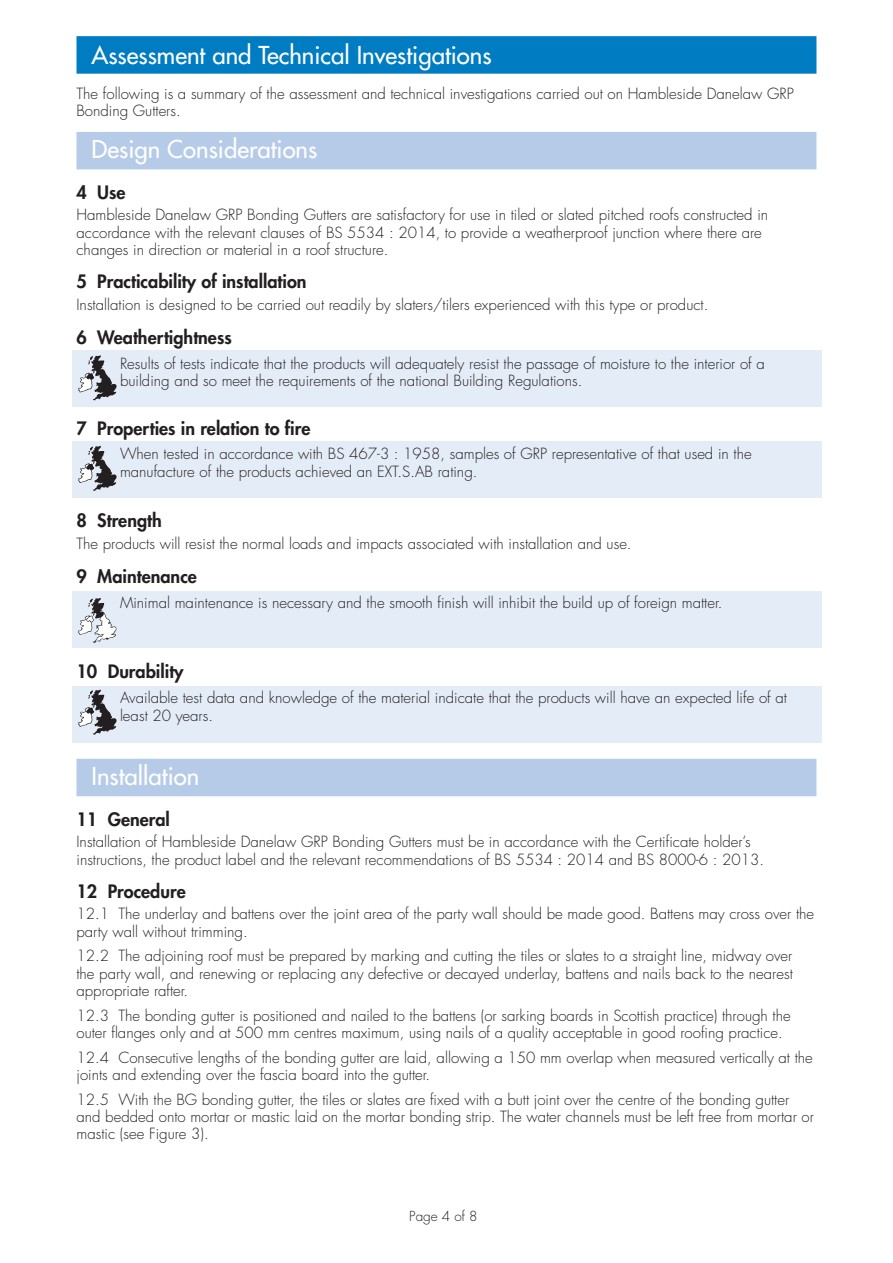
<style>
.page{position:relative;width:893px;height:1263px;background:#fff}
.page>*{position:absolute;margin:0;border:0;box-sizing:border-box;transform-origin:0 0}
.t1{font:24px "Futura";color:#fff}
.t2{font:800 18px "Futura";color:#231f20}
.t3{font:300 15px/17.2px "Futura";color:#231f20}
.t4{font:300 13.5px "Futura";color:#231f20}
</style>
<div class="page">
<div style="left:72px;top:442px;width:749px;height:56px;background:#e4ecf7"></div>
<div style="left:72px;top:591px;width:749px;height:56px;background:#e4ecf7"></div>
<div style="left:72px;top:351px;width:749px;height:56px;background:#e4ecf7"></div>
<div style="left:72px;top:686px;width:749px;height:56px;background:#e4ecf7"></div>
<div style="left:76px;top:36px;width:740px;height:38px;background:#007cc2"></div>
<div style="left:76px;top:132px;width:740px;height:37px;background:#b6cbe8"></div>
<div style="left:76px;top:759px;width:740px;height:37px;background:#b6cbe8"></div>
<svg style="left:78px;top:355px;width:39px;height:45px"></svg>
<svg style="left:78px;top:446px;width:39px;height:45px"></svg>
<svg style="left:78px;top:598px;width:39px;height:45px"></svg>
<svg style="left:78px;top:690px;width:39px;height:45px"></svg>
<h1 class="t1" style="left:91px;top:40px;width:402px">Assessment and Technical Investigations</h1>
<p class="t3" style="left:76px;top:85px;width:719px">The following is a summary of the assessment and technical investigations carried out on Hambleside Danelaw GRP<br>Bonding Gutters.</p>
<h1 class="t1" style="left:91px;top:134px;width:227px">Design Considerations</h1>
<p class="t2" style="left:76px;top:181px;width:51px">4 Use</p>
<p class="t3" style="left:76px;top:207px;width:693px">Hambleside Danelaw GRP Bonding Gutters are satisfactory for use in tiled or slated pitched roofs constructed in accordance with the relevant clauses of BS 5534 : 2014, to provide a weatherproof junction where there are changes in direction or material in a roof structure.</p>
<p class="t2" style="left:76px;top:270px;width:232px">5 Practicability of installation</p>
<p class="t3" style="left:76px;top:296px;width:633px">Installation is designed to be carried out readily by slaters/tilers experienced with this type or product.</p>
<p class="t2" style="left:76px;top:326px;width:157px">6 Weathertightness</p>
<p class="t3" style="left:120px;top:355px;width:646px">Results of tests indicate that the products will adequately resist the passage of moisture to the interior of a building and so meet the requirements of the national Building Regulations.</p>
<p class="t2" style="left:76px;top:417px;width:235px">7 Properties in relation to fire</p>
<p class="t3" style="left:120px;top:446px;width:633px">When tested in accordance with BS 467-3 : 1958, samples of GRP representative of that used in the manufacture of the products achieved an EXT.S.AB rating.</p>
<p class="t2" style="left:76px;top:509px;width:87px">8 Strength</p>
<p class="t3" style="left:76px;top:535px;width:557px">The products will resist the normal loads and impacts associated with installation and use.</p>
<p class="t2" style="left:76px;top:565px;width:122px">9 Maintenance</p>
<p class="t3" style="left:120px;top:594px;width:604px">Minimal maintenance is necessary and the smooth finish will inhibit the build up of foreign matter.</p>
<p class="t2" style="left:76px;top:660px;width:109px">10 Durability</p>
<p class="t3" style="left:120px;top:690px;width:668px">Available test data and knowledge of the material indicate that the products will have an expected life of at least 20 years.</p>
<h1 class="t1" style="left:91px;top:761px;width:109px">Installation</h1>
<p class="t2" style="left:76px;top:807px;width:95px">11 General</p>
<p class="t3" style="left:76px;top:834px;width:689px">Installation of Hambleside Danelaw GRP Bonding Gutters must be in accordance with the Certificate holder’s instructions, the product label and the relevant recommendations of BS 5534 : 2014 and BS 8000-6 : 2013.</p>
<p class="t2" style="left:76px;top:879px;width:111px">12 Procedure</p>
<p class="t3" style="left:76px;top:906px;width:739px">12.1 The underlay and battens over the joint area of the party wall should be made good. Battens may cross over the party wall without trimming.</p>
<p class="t3" style="left:76px;top:948px;width:718px;text-align:justify">12.2 The adjoining roof must be prepared by marking and cutting the tiles or slates to a straight line, midway over the party wall, and renewing or replacing any defective or decayed underlay, battens and nails back to the nearest appropriate rafter.</p>
<p class="t3" style="left:76px;top:1007px;width:716px">12.3 The bonding gutter is positioned and nailed to the battens (or sarking boards in Scottish practice) through the outer flanges only and at 500 mm centres maximum, using nails of a quality acceptable in good roofing practice.</p>
<p class="t3" style="left:76px;top:1049px;width:738px">12.4 Consecutive lengths of the bonding gutter are laid, allowing a 150 mm overlap when measured vertically at the joints and extending over the fascia board into the gutter.</p>
<p class="t3" style="left:76px;top:1091px;width:739px">12.5 With the BG bonding gutter, the tiles or slates are fixed with a butt joint over the centre of the bonding gutter and bedded onto mortar or mastic laid on the mortar bonding strip. The water channels must be left free from mortar or mastic (see Figure 3).</p>
<p class="t4" style="left:409px;top:1208px;width:70px">Page 4 of 8</p>
</div>
